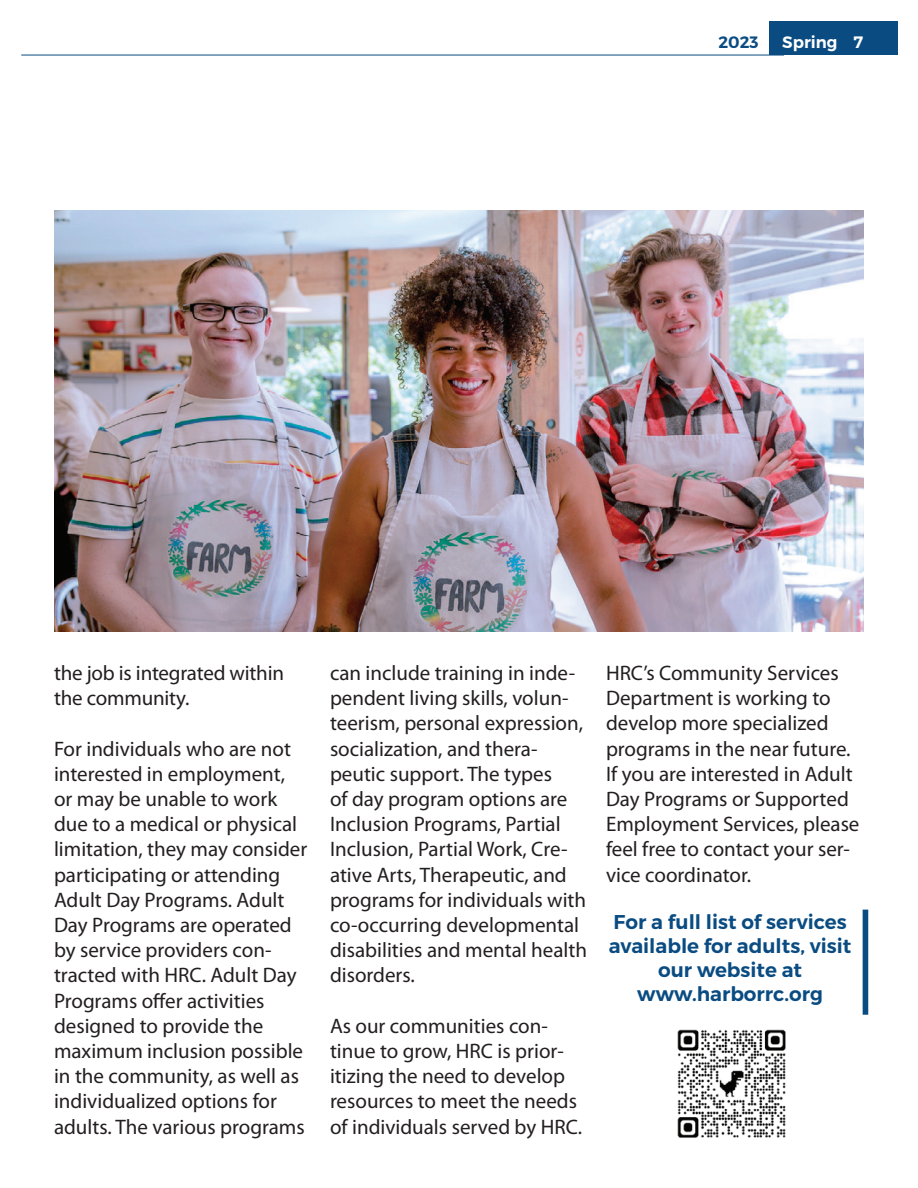
<style>
.page{position:relative;width:918px;height:1188px;background:#fff}
.page>*{position:absolute;margin:0;border:0;box-sizing:border-box;transform-origin:0 0}
.t1{font:21px/25.2px "Myriad Pro";color:#231f20}
.t2{font:600 19.95px/24px "Montserrat";color:#0a4c82;text-align:center}
.t3{font:600 16.5px "Montserrat";color:#fff}
.t4{font:600 16.5px "Montserrat";color:#0a4c82}
</style>
<div class="page">
<hr style="left:21px;top:55px;width:763px;height:1px;background:#0a4c82">
<div style="left:769px;top:22px;width:129px;height:33px;background:#0a4c82"></div>
<img style="left:54px;top:211px;width:810px;height:421px">
<img style="left:677px;top:1029px;width:109px;height:109px">
<div style="left:863px;top:910px;width:5px;height:105px;background:#0a4c82"></div>
<p class="t4" style="left:718px;top:32px;width:42px">2023</p>
<p class="t3" style="left:782px;top:32px;width:82px">Spring 7</p>
<p class="t1" style="left:54px;top:661px;width:232px">the job is integrated within the community.</p>
<p class="t1" style="left:54px;top:736px;width:255px">For individuals who are not interested in employment, or may be unable to work due to a medical or physical limitation, they may consider participating or attending<br>Adult Day Programs. Adult<br>Day Programs are operated by service providers con&shy;tracted with HRC. Adult Day<br>Programs offer activities designed to provide the maximum inclusion possible in the community, as well as individualized options for adults. The various programs</p>
<p class="t1" style="left:330px;top:661px;width:259px">can include training in inde&shy;pendent living skills, volun&shy;teerism, personal expression, socialization, and thera&shy;peutic support. The types<br>of day program options are<br>Inclusion Programs, Partial<br>Inclusion, Partial Work, Cre&shy;ative Arts, Therapeutic, and programs for individuals with co-occurring developmental disabilities and mental health disorders.</p>
<p class="t1" style="left:330px;top:1014px;width:254px">As our communities con&shy;tinue to grow, HRC is prior&shy;itizing the need to develop resources to meet the needs of individuals served by HRC.</p>
<p class="t1" style="left:606px;top:661px;width:255px">HRC’s Community Services<br>Department is working to develop more specialized programs in the near future.<br>If you are interested in Adult<br>Day Programs or Supported<br>Employment Services, please feel free to contact your ser&shy;vice coordinator.</p>
<p class="t2" style="left:609px;top:910px;width:244px">For a full list of services available for adults, visit our website at www.harborrc.org</p>
</div>
